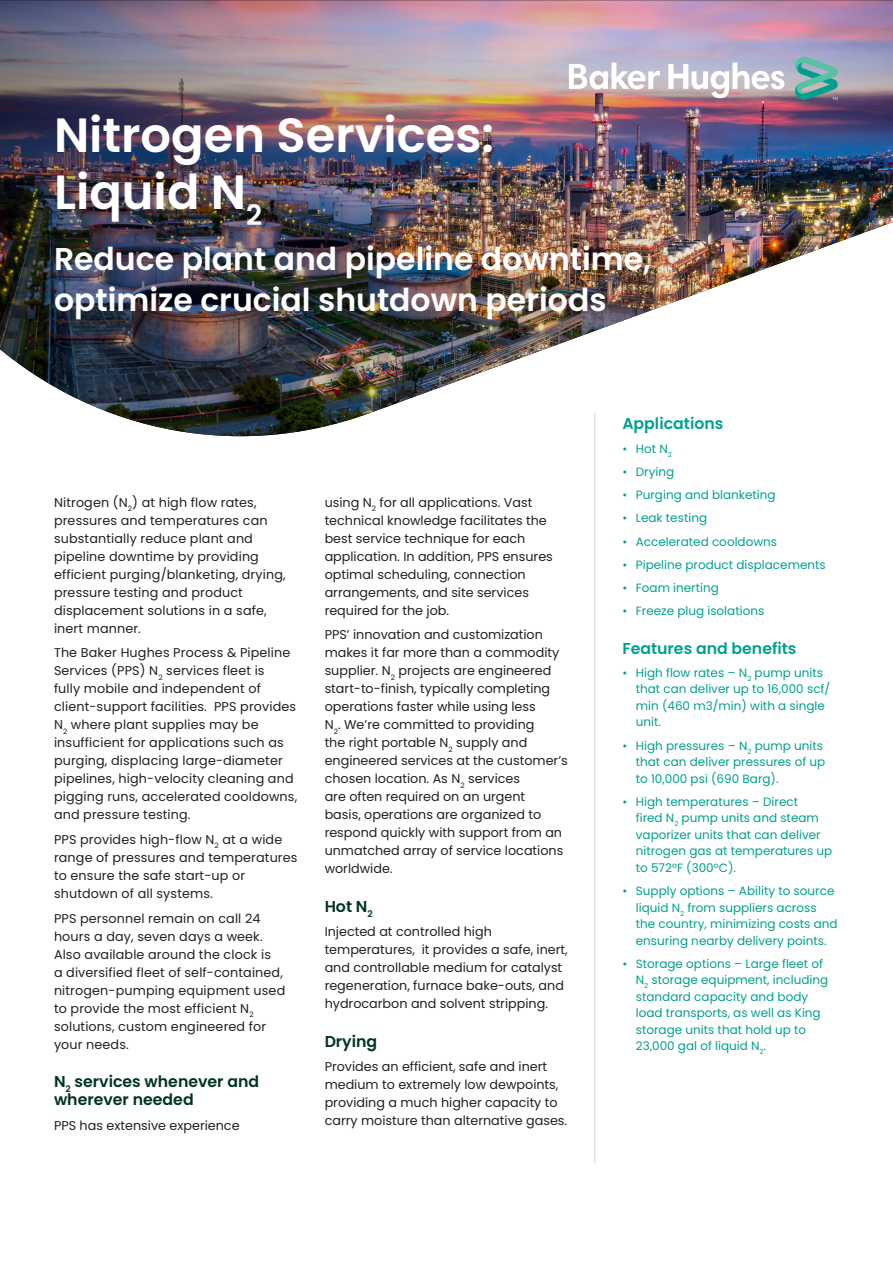
<style>
.page{position:relative;width:893px;height:1263px;background:#fff}
.page>*{position:absolute;margin:0;border:0;box-sizing:border-box;transform-origin:0 0}
._32pt-headline{font:600 48px/57.6px "Poppins";color:#fff}
._21pt-subhead{font:600 31.5px/40.5px "Poppins";color:#fff}
._10_5pt-body_subhead{font:600 15.75px/18px "Poppins";color:#003323}
._10_5pt-body_subhead-2{font:600 15.75px "Poppins";color:#00a08f}
._8_5pt-body_text{font:600 15.75px "Poppins";color:#003323}
._8_5pt-body_text-2{font:12.75px/18px "Poppins";color:#231f20}
.t1{font:12px/16.5px "Poppins";color:#00a08f}
</style>
<div class="page">
<img style="left:0;top:0;width:893px;height:438px">
<hr style="left:594px;top:413px;width:1px;height:750px;background:#d9dadc">
<svg style="left:569px;top:56px;width:269px;height:45px"></svg>
<p class="_32pt-headline" style="left:54px;top:106px;width:442px">Nitrogen Services:<br>Liquid N<sub>2</sub></p>
<p class="_21pt-subhead" style="left:54px;top:239px;width:599px">Reduce plant and pipeline downtime, optimize crucial shutdown periods</p>
<p class="_8_5pt-body_text-2" style="left:54px;top:493px;width:233px">Nitrogen (N<sub>2</sub>) at high flow rates, pressures and temperatures can substantially reduce plant and pipeline downtime by providing efficient purging/blanketing, drying, pressure testing and product displacement solutions in a safe, inert manner.</p>
<p class="_8_5pt-body_text-2" style="left:54px;top:644px;width:245px">The Baker Hughes Process &amp; Pipeline Services (PPS) N<sub>2</sub> services fleet is<br>fully mobile and independent of client-support facilities. PPS provides N<sub>2</sub> where plant supplies may be insufficient for applications such as purging, displacing large-diameter pipelines, high-velocity cleaning and pigging runs, accelerated cooldowns, and pressure testing.</p>
<p class="_8_5pt-body_text-2" style="left:54px;top:831px;width:245px">PPS provides high-flow N<sub>2</sub> at a wide range of pressures and temperatures to ensure the safe start-up or shutdown of all systems.</p>
<p class="_8_5pt-body_text-2" style="left:54px;top:909px;width:233px">PPS personnel remain on call 24 hours a day, seven days a week.<br>Also available around the clock is<br>a diversified fleet of self-contained, nitrogen-pumping equipment used to provide the most efficient N<sub>2 </sub>solutions, custom engineered for your needs.</p>
<p class="_10_5pt-body_subhead" style="left:54px;top:1073px;width:207px">N<sub>2</sub> services whenever and wherever needed</p>
<p class="_8_5pt-body_text-2" style="left:54px;top:1116px;width:187px">PPS has extensive experience</p>
<p class="_8_5pt-body_text-2" style="left:325px;top:493px;width:230px">using N<sub>2</sub> for all applications. Vast technical knowledge facilitates the best service technique for each application. In addition, PPS ensures optimal scheduling, connection arrangements, and site services required for the job.</p>
<p class="_8_5pt-body_text-2" style="left:325px;top:626px;width:245px">PPS’ innovation and customization makes it far more than a commodity supplier. N<sub>2</sub> projects are engineered start-to-finish, typically completing operations faster while using less<br>N<sub>2</sub>. We’re committed to providing<br>the right portable N<sub>2</sub> supply and engineered services at the customer’s chosen location. As N<sub>2</sub> services<br>are often required on an urgent<br>basis, operations are organized to respond quickly with support from an unmatched array of service locations worldwide.</p>
<p class="_10_5pt-body_subhead" style="left:325px;top:897px;width:50px">Hot N<sub>2</sub></p>
<p class="_8_5pt-body_text-2" style="left:325px;top:923px;width:245px">Injected at controlled high temperatures, it provides a safe, inert, and controllable medium for catalyst regeneration, furnace bake-outs, and hydrocarbon and solvent stripping.</p>
<p class="_8_5pt-body_text" style="left:325px;top:1032px;width:54px">Drying</p>
<p class="_8_5pt-body_text-2" style="left:325px;top:1058px;width:244px">Provides an efficient, safe and inert medium to extremely low dewpoints, providing a much higher capacity to carry moisture than alternative gases.</p>
<p class="_10_5pt-body_subhead-2" style="left:622px;top:415px;width:103px">Applications</p>
<p class="t1" style="left:622px;top:440px;width:51px">• Hot N<sub>2</sub></p>
<p class="t1" style="left:622px;top:463px;width:53px">• Drying</p>
<p class="t1" style="left:622px;top:487px;width:155px">• Purging and blanketing</p>
<p class="t1" style="left:622px;top:510px;width:86px">• Leak testing</p>
<p class="t1" style="left:622px;top:533px;width:156px">• Accelerated cooldowns</p>
<p class="t1" style="left:622px;top:556px;width:205px">• Pipeline product displacements</p>
<p class="t1" style="left:622px;top:580px;width:98px">• Foam inerting</p>
<p class="t1" style="left:622px;top:603px;width:143px">• Freeze plug isolations</p>
<p class="_10_5pt-body_subhead-2" style="left:622px;top:639px;width:176px">Features and benefits</p>
<p class="t1" style="left:636px;top:664px;width:196px;text-indent:-14px">• High flow rates – N<sub>2</sub> pump units that can deliver up to 16,000 scf/ min (460 m3/min) with a single unit.</p>
<p class="t1" style="left:636px;top:737px;width:191px;text-indent:-14px">• High pressures – N<sub>2</sub> pump units that can deliver pressures of up to 10,000 psi (690 Barg).</p>
<p class="t1" style="left:636px;top:793px;width:198px;text-indent:-14px">• High temperatures – Direct<br>fired N<sub>2</sub> pump units and steam vaporizer units that can deliver nitrogen gas at temperatures up to 572°F (300°C).</p>
<p class="t1" style="left:636px;top:883px;width:203px;text-indent:-14px">• Supply options – Ability to source liquid N<sub>2</sub> from suppliers across the country, minimizing costs and ensuring nearby delivery points.</p>
<p class="t1" style="left:636px;top:955px;width:194px;text-indent:-14px">• Storage options – Large fleet of<br>N<sub>2</sub> storage equipment, including standard capacity and body load transports, as well as King storage units that hold up to<br>23,000 gal of liquid N<sub>2</sub>.</p>
</div>
